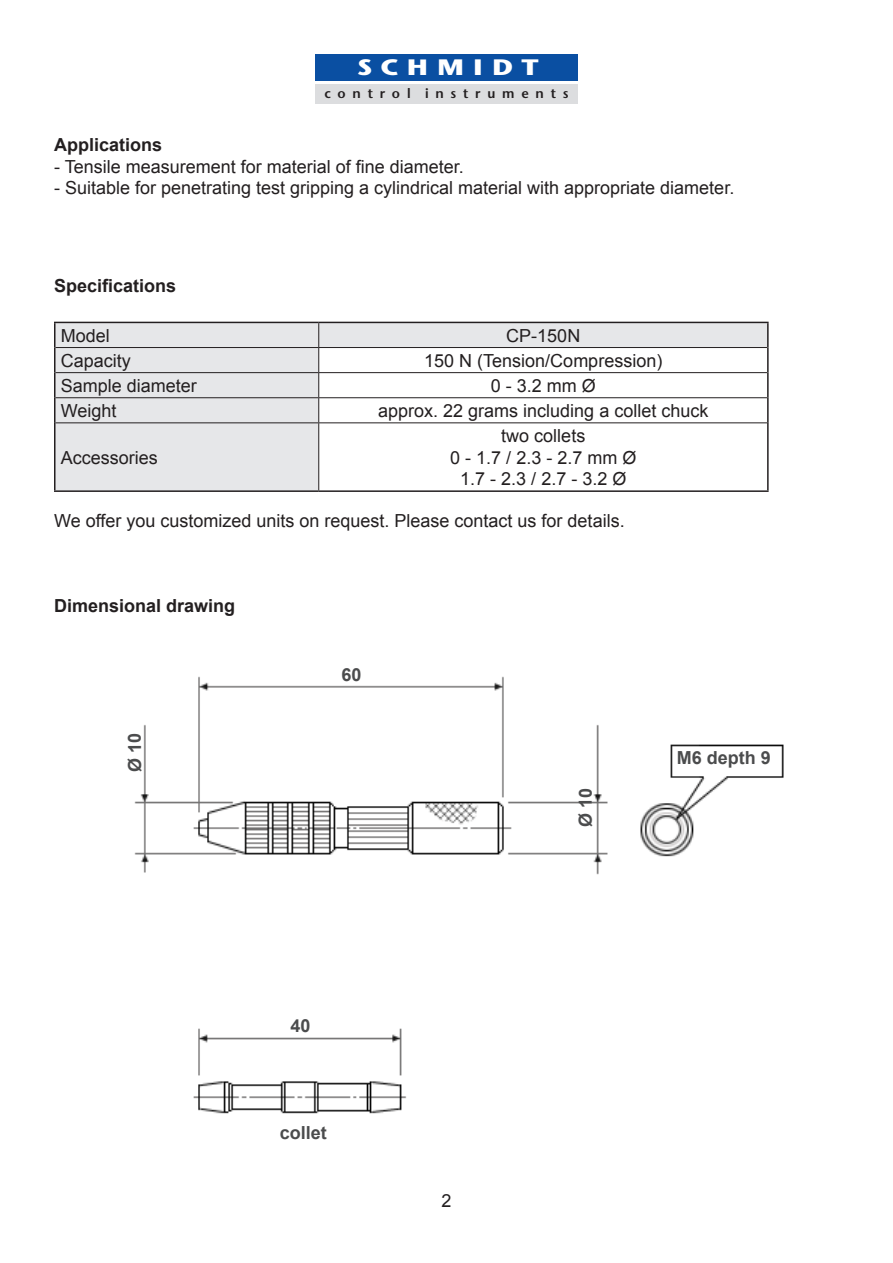
<style>
.page{position:relative;width:893px;height:1263px;background:#fff}
.page>*{position:absolute;margin:0;border:0;box-sizing:border-box;transform-origin:0 0}
.t1{font:700 22.35px "Stone Sans";letter-spacing:.33em;color:#fff;scale:1.22 1}
.t2{font:18px "Arial";color:#231f20}
.t3{font:700 18px "Arial";color:#231f20}
.t4{font:700 18px "Arial";color:#4b4c4d}
.t5{font:600 13.5px "Stone Sans";letter-spacing:.5em;color:#231f20}
</style>
<div class="page">
<div style="left:315px;top:54px;width:263px;height:27px;background:#0a4fa2"></div>
<div style="left:315px;top:84px;width:263px;height:19px;background:#dcdddf"></div>
<img style="left:134px;top:676px;width:650px;height:438px">
<svg style="left:56px;top:323px;width:711px;height:167px"></svg>
<hr style="left:54px;top:322px;width:265px;height:1px;background:#231f20">
<hr style="left:54px;top:323px;width:2px;height:24px;background:#231f20">
<hr style="left:319px;top:322px;width:450px;height:1px;background:#231f20">
<hr style="left:767px;top:323px;width:2px;height:24px;background:#231f20">
<hr style="left:54px;top:347px;width:2px;height:26px;background:#231f20">
<hr style="left:767px;top:347px;width:2px;height:26px;background:#231f20">
<hr style="left:54px;top:373px;width:2px;height:25px;background:#231f20">
<hr style="left:767px;top:373px;width:2px;height:25px;background:#231f20">
<hr style="left:54px;top:398px;width:2px;height:25px;background:#231f20">
<hr style="left:767px;top:398px;width:2px;height:25px;background:#231f20">
<hr style="left:54px;top:423px;width:2px;height:67px;background:#231f20">
<hr style="left:767px;top:423px;width:2px;height:67px;background:#231f20">
<hr style="left:54px;top:490px;width:265px;height:2px;background:#231f20">
<hr style="left:319px;top:490px;width:450px;height:2px;background:#231f20">
<hr style="left:56px;top:347px;width:263px;height:1px;background:#231f20">
<hr style="left:319px;top:347px;width:448px;height:1px;background:#231f20">
<hr style="left:56px;top:372px;width:263px;height:1px;background:#231f20">
<hr style="left:319px;top:372px;width:448px;height:1px;background:#231f20">
<hr style="left:56px;top:397px;width:263px;height:1px;background:#231f20">
<hr style="left:319px;top:397px;width:448px;height:1px;background:#231f20">
<svg style="left:318px;top:323px;width:1px;height:99px"></svg>
<hr style="left:56px;top:422px;width:263px;height:1px;background:#231f20">
<hr style="left:319px;top:422px;width:448px;height:1px;background:#231f20">
<hr style="left:318px;top:423px;width:1px;height:67px;background:#231f20">
<p class="t1" style="left:357px;top:54px;width:150px">SCHMIDT</p>
<p class="t5" style="left:324px;top:85px;width:246px">control instruments</p>
<p class="t3" style="left:54px;top:133px;width:110px">Applications</p>
<p class="t2" style="left:54px;top:155px;width:411px">- Tensile measurement for material of fine diameter.</p>
<p class="t2" style="left:54px;top:176px;width:682px">- Suitable for penetrating test gripping a cylindrical material with appropriate diameter.</p>
<p class="t3" style="left:54px;top:274px;width:124px">Specifications</p>
<p class="t2" style="left:61px;top:323px;width:51px">Model</p>
<p class="t2" style="left:506px;top:323px;width:76px">CP-150N</p>
<p class="t2" style="left:61px;top:348px;width:72px">Capacity</p>
<p class="t2" style="left:424px;top:348px;width:240px">150 N (Tension/Compression)</p>
<p class="t2" style="left:61px;top:374px;width:138px">Sample diameter</p>
<p class="t2" style="left:491px;top:374px;width:107px">0 - 3.2 mm Ø</p>
<p class="t2" style="left:61px;top:399px;width:57px">Weight</p>
<p class="t2" style="left:378px;top:399px;width:332px">approx. 22 grams including a collet chuck</p>
<p class="t2" style="left:61px;top:445px;width:99px">Accessories</p>
<p class="t2" style="left:501px;top:424px;width:86px">two collets</p>
<p class="t2" style="left:450px;top:445px;width:188px">0 - 1.7 / 2.3 - 2.7 mm Ø</p>
<p class="t2" style="left:460px;top:467px;width:168px">1.7 - 2.3 / 2.7 - 3.2 Ø</p>
<p class="t2" style="left:54px;top:509px;width:572px">We offer you customized units on request. Please contact us for details.</p>
<p class="t3" style="left:54px;top:593px;width:183px">Dimensional drawing</p>
<p class="t4" style="left:123px;top:772px;width:41px;rotate:-90deg">Ø 10</p>
<p class="t4" style="left:341px;top:663px;width:22px">60</p>
<p class="t4" style="left:290px;top:1014px;width:22px">40</p>
<p class="t4" style="left:280px;top:1121px;width:49px">collet</p>
<p class="t2" style="left:441px;top:1188px;width:12px">2</p>
<p class="t4" style="left:573px;top:827px;width:41px;rotate:-90deg">Ø 10</p>
<p class="t4" style="left:677px;top:746px;width:96px">M6 depth 9</p>
</div>
